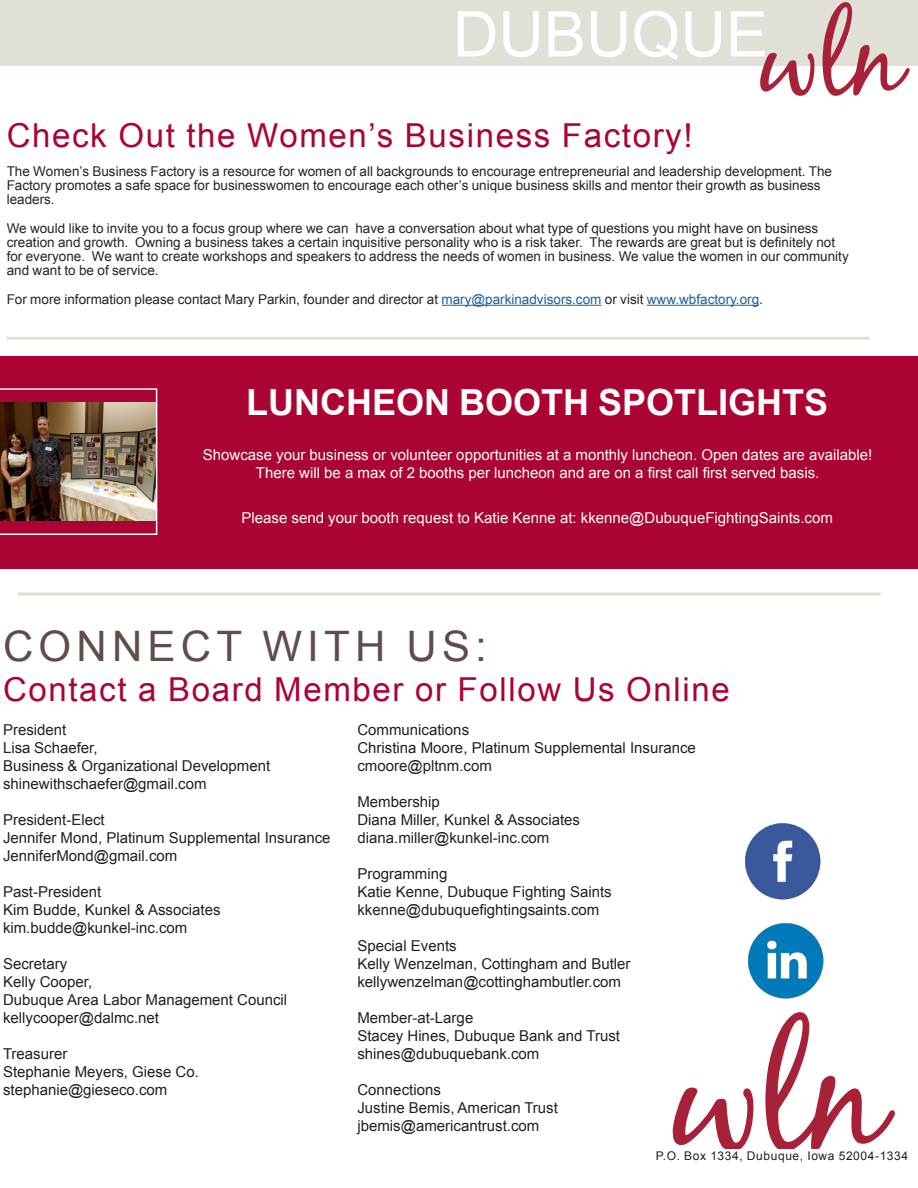
<style>
.page{position:relative;width:918px;height:1188px;background:#fff}
.page>*{position:absolute;margin:0;border:0;box-sizing:border-box;transform-origin:0 0}
.t1{font:63px "Arial";color:#fff}
.t2{font:42px "Arial";letter-spacing:.125em;color:#604c48}
.t3{font:700 36px "Arial";color:#fff}
.t4{font:33px "Arial";letter-spacing:.05em;color:#ab0333}
.t5{font:15px "Arial";color:#231f20}
.t6{font:15px "Arial";color:#fff}
.t7{font:13.5px/14.2px "Arial";color:#262324}
.t8{font:12px "Arial";letter-spacing:.05em;color:#231f20}
.s1{color:#195e9f}
</style>
<div class="page">
<svg style="left:673px;top:1088px;width:80px;height:61px"></svg>
<svg style="left:765px;top:1012px;width:130px;height:137px"></svg>
<img style="left:748px;top:923px;width:76px;height:76px">
<img style="left:745px;top:823px;width:76px;height:77px">
<svg style="left:18px;top:592px;width:863px;height:4px;background:#e7e7e0"></svg>
<div style="left:0;top:357px;width:917px;height:212px;background:#ab0333"></div>
<img style="left:0;top:388px;width:157px;height:147px">
<hr style="left:442px;top:305px;width:160px;height:1px;background:#195e9f">
<hr style="left:647px;top:305px;width:112px;height:1px;background:#195e9f">
<hr style="left:7px;top:337px;width:863px;height:3px;background:#e0e0d7">
<div style="left:0;top:0;width:918px;height:66px;background:#e0e0d7"></div>
<svg style="left:760px;top:53px;width:54px;height:43px"></svg>
<svg style="left:823px;top:2px;width:87px;height:94px"></svg>
<p class="t1" style="left:453px;top:-7px;width:316px">DUBUQUE</p>
<p class="t4" style="left:7px;top:114px;width:687px">Check Out the Women’s Business Factory!</p>
<p class="t7" style="left:7px;top:164px;width:827px">The Women’s Business Factory is a resource for women of all backgrounds to encourage entrepreneurial and leadership development. The<br>Factory promotes a safe space for businesswomen to encourage each other’s unique business skills and mentor their growth as business leaders.</p>
<p class="t7" style="left:7px;top:221px;width:844px">We would like to invite you to a focus group where we can have a conversation about what type of questions you might have on business creation and growth. Owning a business takes a certain inquisitive personality who is a risk taker. The rewards are great but is definitely not for everyone. We want to create workshops and speakers to address the needs of women in business. We value the women in our community and want to be of service.</p>
<p class="t7" style="left:7px;top:292px;width:758px">For more information please contact Mary Parkin, founder and director at <span class="s1">mary@parkinadvisors.com</span> or visit <span class="s1">www.wbfactory.org</span>.</p>
<p class="t3" style="left:246px;top:378px;width:584px">LUNCHEON BOOTH SPOTLIGHTS</p>
<p class="t6" style="left:203px;top:444px;width:671px">Showcase your business or volunteer opportunities at a monthly luncheon. Open dates are available!</p>
<p class="t6" style="left:256px;top:462px;width:565px">There will be a max of 2 booths per luncheon and are on a first call first served basis.</p>
<p class="t6" style="left:242px;top:508px;width:593px">Please send your booth request to Katie Kenne at: kkenne@DubuqueFightingSaints.com</p>
<p class="t2" style="left:3px;top:619px;width:485px">CONNECT WITH US:</p>
<p class="t4" style="left:3px;top:668px;width:728px">Contact a Board Member or Follow Us Online</p>
<p class="t5" style="left:3px;top:719px;width:65px">President</p>
<p class="t5" style="left:3px;top:737px;width:96px">Lisa Schaefer,</p>
<p class="t5" style="left:3px;top:755px;width:269px">Business &amp; Organizational Development</p>
<p class="t5" style="left:3px;top:773px;width:205px">shinewithschaefer@gmail.com</p>
<p class="t5" style="left:3px;top:809px;width:103px">President-Elect</p>
<p class="t5" style="left:3px;top:827px;width:329px">Jennifer Mond, Platinum Supplemental Insurance</p>
<p class="t5" style="left:3px;top:845px;width:176px">JenniferMond@gmail.com</p>
<p class="t5" style="left:3px;top:881px;width:100px">Past-President</p>
<p class="t5" style="left:3px;top:899px;width:219px">Kim Budde, Kunkel &amp; Associates</p>
<p class="t5" style="left:3px;top:917px;width:186px">kim.budde@kunkel-inc.com</p>
<p class="t5" style="left:3px;top:953px;width:66px">Secretary</p>
<p class="t5" style="left:3px;top:971px;width:91px">Kelly Cooper,</p>
<p class="t5" style="left:3px;top:989px;width:286px">Dubuque Area Labor Management Council</p>
<p class="t5" style="left:3px;top:1007px;width:158px">kellycooper@dalmc.net</p>
<p class="t5" style="left:3px;top:1043px;width:66px">Treasurer</p>
<p class="t5" style="left:3px;top:1061px;width:197px">Stephanie Meyers, Giese Co.</p>
<p class="t5" style="left:3px;top:1079px;width:166px">stephanie@gieseco.com</p>
<p class="t5" style="left:357px;top:719px;width:113px">Communications</p>
<p class="t5" style="left:357px;top:737px;width:340px">Christina Moore, Platinum Supplemental Insurance</p>
<p class="t5" style="left:357px;top:755px;width:136px">cmoore@pltnm.com</p>
<p class="t5" style="left:357px;top:791px;width:84px">Membership</p>
<p class="t5" style="left:357px;top:809px;width:224px">Diana Miller, Kunkel &amp; Associates</p>
<p class="t5" style="left:357px;top:827px;width:193px">diana.miller@kunkel-inc.com</p>
<p class="t5" style="left:357px;top:863px;width:92px">Programming</p>
<p class="t5" style="left:357px;top:881px;width:256px">Katie Kenne, Dubuque Fighting Saints</p>
<p class="t5" style="left:357px;top:899px;width:244px">kkenne@dubuquefightingsaints.com</p>
<p class="t5" style="left:357px;top:935px;width:101px">Special Events</p>
<p class="t5" style="left:357px;top:953px;width:275px">Kelly Wenzelman, Cottingham and Butler</p>
<p class="t5" style="left:357px;top:971px;width:265px">kellywenzelman@cottinghambutler.com</p>
<p class="t5" style="left:357px;top:1007px;width:117px">Member-at-Large</p>
<p class="t5" style="left:357px;top:1025px;width:264px">Stacey Hines, Dubuque Bank and Trust</p>
<p class="t5" style="left:357px;top:1043px;width:183px">shines@dubuquebank.com</p>
<p class="t5" style="left:357px;top:1079px;width:85px">Connections</p>
<p class="t5" style="left:357px;top:1097px;width:202px">Justine Bemis, American Trust</p>
<p class="t5" style="left:357px;top:1115px;width:183px">jbemis@americantrust.com</p>
<p class="t8" style="left:656px;top:1148px;width:254px">P.O. Box 1334, Dubuque, Iowa 52004-1334</p>
</div>
